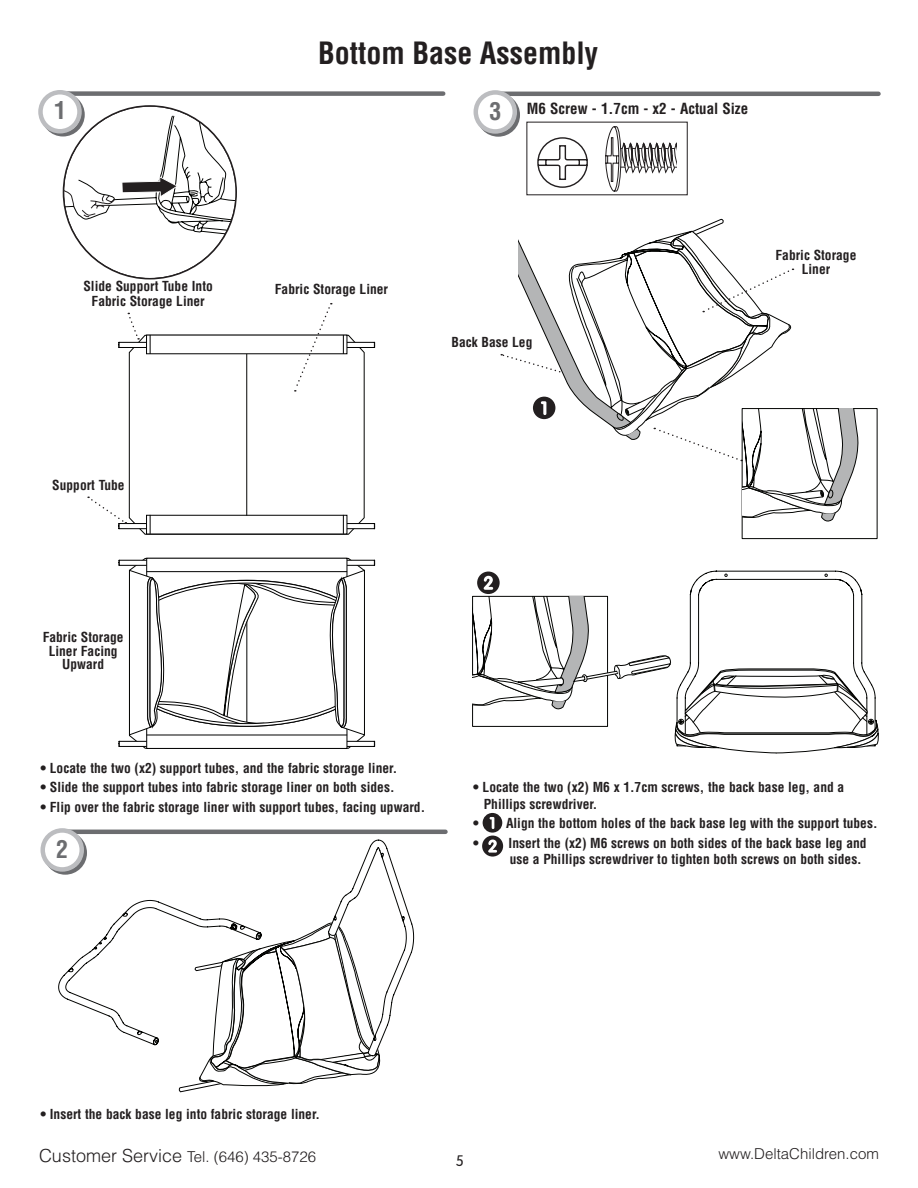
<style>
.page{position:relative;width:918px;height:1188px;background:#fff}
.page>*{position:absolute;margin:0;border:0;box-sizing:border-box;transform-origin:0 0}
.Headers{font:700 condensed 30px "Helvetica";color:#231f20}
.t1{font:700 condensed 24px "Helvetica LT Std";color:#6c6d70}
.t2{font:300 18px "Helvetica";color:#231f20}
.t3{font:300 15px "Helvetica";color:#231f20}
.Callouts{font:700 condensed 15px "Helvetica";color:#231f20}
.t4{font:300 15px "VAG Rounded";color:#231f20}
.Bullets{font:700 condensed 13.5px/16.5px "Helvetica";color:#231f20}
.Callouts-2{font:700 condensed 13.5px/14.2px "Helvetica";color:#231f20;text-align:center}
</style>
<div class="page">
<svg style="left:129px;top:392px;width:236px;height:143px"></svg>
<hr style="left:246px;top:354px;width:1px;height:162px;background:#040503">
<svg style="left:480px;top:833px;width:26px;height:26px"></svg>
<div style="left:478px;top:831px;width:30px;height:30px;border:4px solid #fff;border-radius:50%"></div>
<div style="left:482px;top:836px;width:21px;height:21px;background:#231f20;border-radius:50%"></div>
<svg style="left:488px;top:840px;width:9px;height:13px"></svg>
<div style="left:65px;top:91px;width:378px;height:5px;background:#6c6d70"></div>
<div style="left:41px;top:93px;width:44px;height:43px;border:4px solid #6c6d70;border-radius:50%"></div>
<svg style="left:40px;top:92px;width:40px;height:39px"></svg>
<div style="left:38px;top:90px;width:44px;height:44px;border:4px solid #bcbdc0;border-radius:50%"></div>
<hr style="left:67px;top:830px;width:378px;height:4px;background:#6c6d70">
<div style="left:46px;top:833px;width:39px;height:39px;background:#bcbdc0;border-radius:50%"></div>
<div style="left:44px;top:831px;width:43px;height:44px;border:4px solid #6c6d70;border-radius:50%"></div>
<svg style="left:43px;top:830px;width:39px;height:39px"></svg>
<div style="left:40px;top:828px;width:44px;height:44px;border:4px solid #bcbdc0;border-radius:50%"></div>
<hr style="left:500px;top:92px;width:379px;height:4px;background:#6c6d70">
<svg style="left:479px;top:95px;width:39px;height:39px"></svg>
<div style="left:477px;top:93px;width:43px;height:44px;border:4px solid #6c6d70;border-radius:50%"></div>
<div style="left:476px;top:92px;width:39px;height:39px;background:#fff;border-radius:50%"></div>
<div style="left:474px;top:90px;width:43px;height:44px;border:4px solid #bcbdc0;border-radius:50%"></div>
<svg style="left:605px;top:126px;width:72px;height:66px"></svg>
<svg style="left:537px;top:137px;width:51px;height:51px"></svg>
<svg style="left:58px;top:839px;width:356px;height:207px"></svg>
<svg style="left:63px;top:106px;width:173px;height:173px"></svg>
<div style="left:483px;top:813px;width:19px;height:20px;background:#231f20;border-radius:50%"></div>
<svg style="left:490px;top:817px;width:4px;height:12px"></svg>
<div style="left:472px;top:567px;width:33px;height:32px;border:4px solid #fff;border-radius:50%"></div>
<svg style="left:118px;top:303px;width:258px;height:89px"></svg>
<svg style="left:88px;top:497px;width:288px;height:37px"></svg>
<svg style="left:118px;top:557px;width:258px;height:192px"></svg>
<svg style="left:473px;top:570px;width:406px;height:184px"></svg>
<div style="left:742px;top:408px;width:136px;height:131px;border:1px solid #040503"></div>
<svg style="left:501px;top:219px;width:359px;height:306px"></svg>
<svg style="left:178px;top:915px;width:206px;height:178px"></svg>
<p class="t1" style="left:54px;top:96px;width:13px">1</p>
<p class="Callouts-2" style="left:83px;top:279px;width:131px">Slide Support Tube Into<br>Fabric Storage Liner</p>
<p class="Callouts-2" style="left:52px;top:478px;width:74px">Support Tube</p>
<p class="Callouts-2" style="left:43px;top:630px;width:82px;line-height:13.5px">Fabric Storage<br>Liner Facing<br>Upward</p>
<p class="Headers" style="left:318px;top:35px;width:282px">Bottom Base Assembly</p>
<p class="t1" style="left:489px;top:96px;width:13px">3</p>
<p class="Callouts" style="left:527px;top:99px;width:223px">M6 Screw - 1.7cm - x2 - Actual Size</p>
<p class="Callouts-2" style="left:275px;top:282px;width:115px">Fabric Storage Liner</p>
<p class="Callouts-2" style="left:452px;top:335px;width:82px">Back Base Leg</p>
<p class="Callouts-2" style="left:776px;top:248px;width:82px">Fabric Storage<br>Liner</p>
<p class="Bullets" style="left:40px;top:759px;width:358px">• Locate the two (x2) support tubes, and the fabric storage liner.</p>
<p class="Bullets" style="left:40px;top:779px;width:355px">• Slide the support tubes into fabric storage liner on both sides.</p>
<p class="Bullets" style="left:40px;top:798px;width:386px">• Flip over the fabric storage liner with support tubes, facing upward.</p>
<p class="t1" style="left:56px;top:834px;width:13px">2</p>
<p class="Bullets" style="left:484px;top:779px;width:362px;text-indent:-10px">• Locate the two (x2) M6 x 1.7cm screws, the back base leg, and a<br>Phillips screwdriver.</p>
<p class="Bullets" style="left:473px;top:815px;width:406px">• Align the bottom holes of the back base leg with the support tubes.</p>
<p class="Bullets" style="left:510px;top:834px;width:358px;text-indent:-36px">• Insert the (x2) M6 screws on both sides of the back base leg and use a Phillips screwdriver to tighten both screws on both sides.</p>
<p class="Bullets" style="left:40px;top:1106px;width:281px">• Insert the back base leg into fabric storage liner.</p>
<p class="t3" style="left:187px;top:1147px;width:131px">Tel. (646) 435-8726</p>
<p class="t3" style="left:718px;top:1145px;width:162px">www.DeltaChildren.com</p>
<h3 class="t2" style="left:39px;top:1144px;width:145px">Customer Service</h3>
<p class="t4" style="left:456px;top:1152px;width:10px">5</p>
</div>
